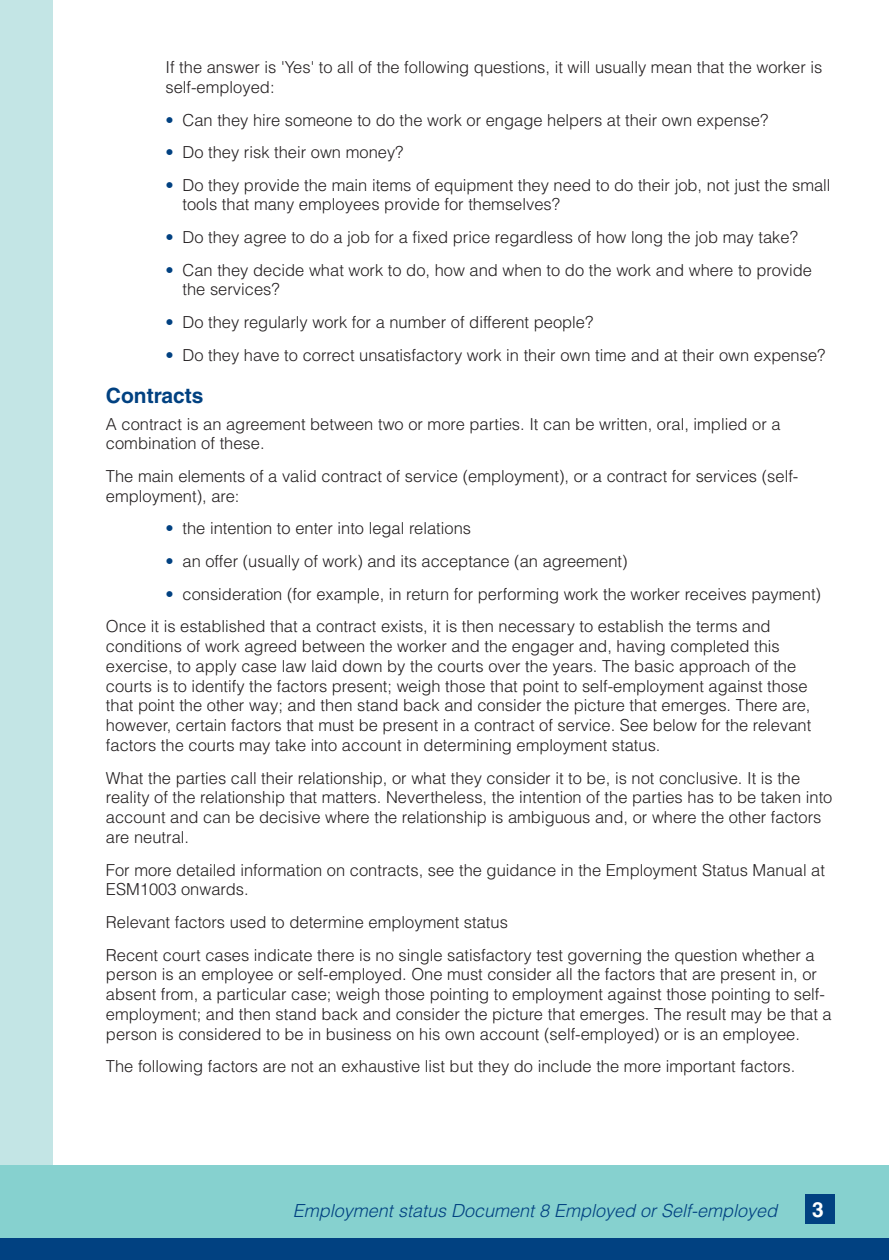
<style>
.page{position:relative;width:889px;height:1260px;background:#fff}
.page>*{position:absolute;margin:0;border:0;box-sizing:border-box;transform-origin:0 0}
.t1{font:700 21px "Helvetica LT Std";color:#014181}
.t2{font:700 21px "Helvetica LT Std";color:#fff}
.t3{font:italic 300 18px "Helvetica LT Std";color:#014181}
.t4{font:300 16.5px/19.8px "Helvetica LT Std";color:#231f20}
.s1{color:#014181}
</style>
<div class="page">
<div style="left:0;top:0;width:52px;height:1259px;background:#c3e5e5"></div>
<div style="left:0;top:1165px;width:889px;height:76px;background:#86d1cf"></div>
<div style="left:0;top:1238px;width:889px;height:21px;background:#014181"></div>
<div style="left:805px;top:1194px;width:30px;height:29px;background:#014181"></div>
<p class="t4" style="left:165px;top:59px;width:658px">If the answer is 'Yes' to all of the following questions, it will usually mean that the worker is self-employed:</p>
<p class="t4" style="left:165px;top:111px;width:604px"><span class="s1">•</span> Can they hire someone to do the work or engage helpers at their own expense?</p>
<p class="t4" style="left:165px;top:144px;width:239px"><span class="s1">•</span> Do they risk their own money?</p>
<p class="t4" style="left:182px;top:176px;width:650px;text-indent:-17px"><span class="s1">•</span> Do they provide the main items of equipment they need to do their job, not just the small tools that many employees provide for themselves?</p>
<p class="t4" style="left:165px;top:229px;width:634px"><span class="s1">•</span> Do they agree to do a job for a fixed price regardless of how long the job may take?</p>
<p class="t4" style="left:182px;top:261px;width:631px;text-indent:-17px"><span class="s1">•</span> Can they decide what work to do, how and when to do the work and where to provide the services?</p>
<p class="t4" style="left:165px;top:314px;width:429px"><span class="s1">•</span> Do they regularly work for a number of different people?</p>
<p class="t4" style="left:165px;top:346px;width:661px"><span class="s1">•</span> Do they have to correct unsatisfactory work in their own time and at their own expense?</p>
<p class="t1" style="left:106px;top:388px;width:99px">Contracts</p>
<p class="t4" style="left:106px;top:415px;width:676px">A contract is an agreement between two or more parties. It can be written, oral, implied or a combination of these.</p>
<p class="t4" style="left:106px;top:468px;width:694px">The main elements of a valid contract of service (employment), or a contract for services (self&shy;employment), are:</p>
<p class="t4" style="left:165px;top:520px;width:307px"><span class="s1">•</span> the intention to enter into legal relations</p>
<p class="t4" style="left:165px;top:553px;width:464px"><span class="s1">•</span> an offer (usually of work) and its acceptance (an agreement)</p>
<p class="t4" style="left:106px;top:579px;width:716px;line-height:32.5px;text-indent:60px"><span class="s1">•</span> consideration (for example, in return for performing work the worker receives payment)<br>Once it is established that a contract exists, it is then necessary to establish the terms and</p>
<p class="t4" style="left:106px;top:638px;width:707px">conditions of work agreed between the worker and the engager and, having completed this exercise, to apply case law laid down by the courts over the years. The basic approach of the courts is to identify the factors present; weigh those that point to self-employment against those that point the other way; and then stand back and consider the picture that emerges. There are, however, certain factors that must be present in a contract of service. See below for the relevant factors the courts may take into account in determining employment status.</p>
<p class="t4" style="left:106px;top:769px;width:728px">What the parties call their relationship, or what they consider it to be, is not conclusive. It is the reality of the relationship that matters. Nevertheless, the intention of the parties has to be taken into account and can be decisive where the relationship is ambiguous and, or where the other factors are neutral.</p>
<p class="t4" style="left:106px;top:861px;width:720px">For more detailed information on contracts, see the guidance in the Employment Status Manual at<br>ESM1003 onwards.</p>
<p class="t4" style="left:106px;top:907px;width:710px;line-height:32.5px">Relevant factors used to determine employment status<br>Recent court cases indicate there is no single satisfactory test governing the question whether a</p>
<p class="t4" style="left:106px;top:966px;width:727px">person is an employee or self-employed. One must consider all the factors that are present in, or absent from, a particular case; weigh those pointing to employment against those pointing to self&shy;employment; and then stand back and consider the picture that emerges. The result may be that a person is considered to be in business on his own account (self-employed) or is an employee.</p>
<p class="t4" style="left:106px;top:1058px;width:691px">The following factors are not an exhaustive list but they do include the more important factors.</p>
<p class="t3" style="left:293px;top:1199px;width:486px">Employment status Document 8 Employed or Self-employed</p>
<p class="t2" style="left:812px;top:1201px;width:13px">3</p>
</div>
